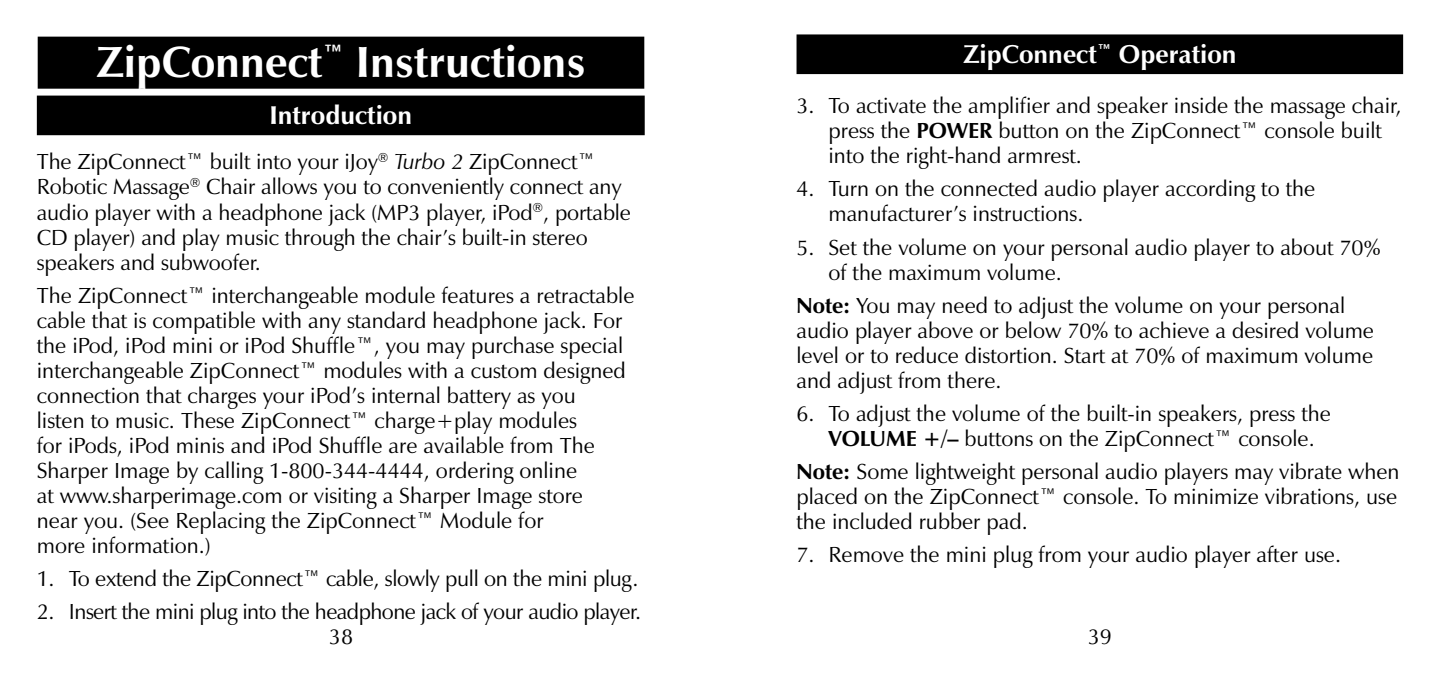
<style>
.page{position:relative;width:1440px;height:681px;background:#fff}
.page>*{position:absolute;margin:0;border:0;box-sizing:border-box;transform-origin:0 0}
.t1{font:700 44px "Zapf Humanist 601 BT";color:#fff}
.t2{font:700 26px "Zapf Humanist 601 BT";color:#fff}
.t3{font:22px/25px "Zapf Humanist 601 BT";color:#000}
.t4{font:22px/25px "Zapf Humanist 601 BT";letter-spacing:-.025em;color:#000;text-align:center}
.s1{font-style:italic}
.s2{font-weight:700}
</style>
<div class="page">
<div style="left:797px;top:34px;width:606px;height:40px;background:#000"></div>
<div style="left:37px;top:95px;width:608px;height:40px;background:#000"></div>
<div style="left:38px;top:37px;width:606px;height:52px;background:#000"></div>
<h1 class="t1" style="left:96px;top:35px;width:491px">ZipConnect<sup>™</sup> Instructions</h1>
<p class="t2" style="left:269px;top:99px;width:144px">Introduction</p>
<p class="t3" style="left:37px;top:149px;width:596px">The ZipConnect™ built into your iJoy<sup>®</sup> <span class="s1">Turbo 2</span> ZipConnect™ Robotic Massage<sup>®</sup> Chair allows you to conveniently connect any audio player with a headphone jack (MP3 player, iPod<sup>®</sup>, portable CD player) and play music through the chair’s built-in stereo speakers and subwoofer.</p>
<p class="t3" style="left:37px;top:282px;width:599px">The ZipConnect™ interchangeable module features a retractable cable that is compatible with any standard headphone jack. For the iPod, iPod mini or iPod Shuffle™, you may purchase special interchangeable ZipConnect™ modules with a custom designed connection that charges your iPod’s internal battery as you<br>listen to music. These ZipConnect™ charge+play modules<br>for iPods, iPod minis and iPod Shuffle are available from The Sharper Image by calling 1-800-344-4444, ordering online<br>at www.sharperimage.com or visiting a Sharper Image store<br>near you. (See Replacing the ZipConnect™ Module for<br>more information.)</p>
<p class="t3" style="left:37px;top:565px;width:603px">1. To extend the ZipConnect™ cable, slowly pull on the mini plug.</p>
<p class="t4" style="left:37px;top:598px;width:606px">2. Insert the mini plug into the headphone jack of your audio player.<br>38</p>
<p class="t2" style="left:963px;top:38px;width:275px">ZipConnect<sup>™</sup> Operation</p>
<p class="t3" style="left:829px;top:93px;width:575px;text-indent:-32px">3. To activate the amplifier and speaker inside the massage chair, press the <span class="s2">POWER</span> button on the ZipConnect™ console built into the right-hand armrest.</p>
<p class="t3" style="left:829px;top:176px;width:488px;text-indent:-32px">4. Turn on the connected audio player according to the manufacturer’s instructions.</p>
<p class="t3" style="left:829px;top:234px;width:554px;text-indent:-32px">5. Set the volume on your personal audio player to about 70% of the maximum volume.</p>
<p class="t3" style="left:797px;top:292px;width:579px"><span class="s2">Note:</span> You may need to adjust the volume on your personal audio player above or below 70% to achieve a desired volume level or to reduce distortion. Start at 70% of maximum volume and adjust from there.</p>
<p class="t3" style="left:829px;top:400px;width:504px;text-indent:-32px">6. To adjust the volume of the built-in speakers, press the<br><span class="s2">VOLUME +/–</span> buttons on the ZipConnect™ console.</p>
<p class="t3" style="left:797px;top:458px;width:605px;text-align:justify"><span class="s2">Note:</span> Some lightweight personal audio players may vibrate when placed on the ZipConnect™ console. To minimize vibrations, use the included rubber pad.</p>
<p class="t3" style="left:797px;top:541px;width:546px">7. Remove the mini plug from your audio player after use.</p>
<p class="t3" style="left:1088px;top:623px;width:26px">39</p>
</div>
